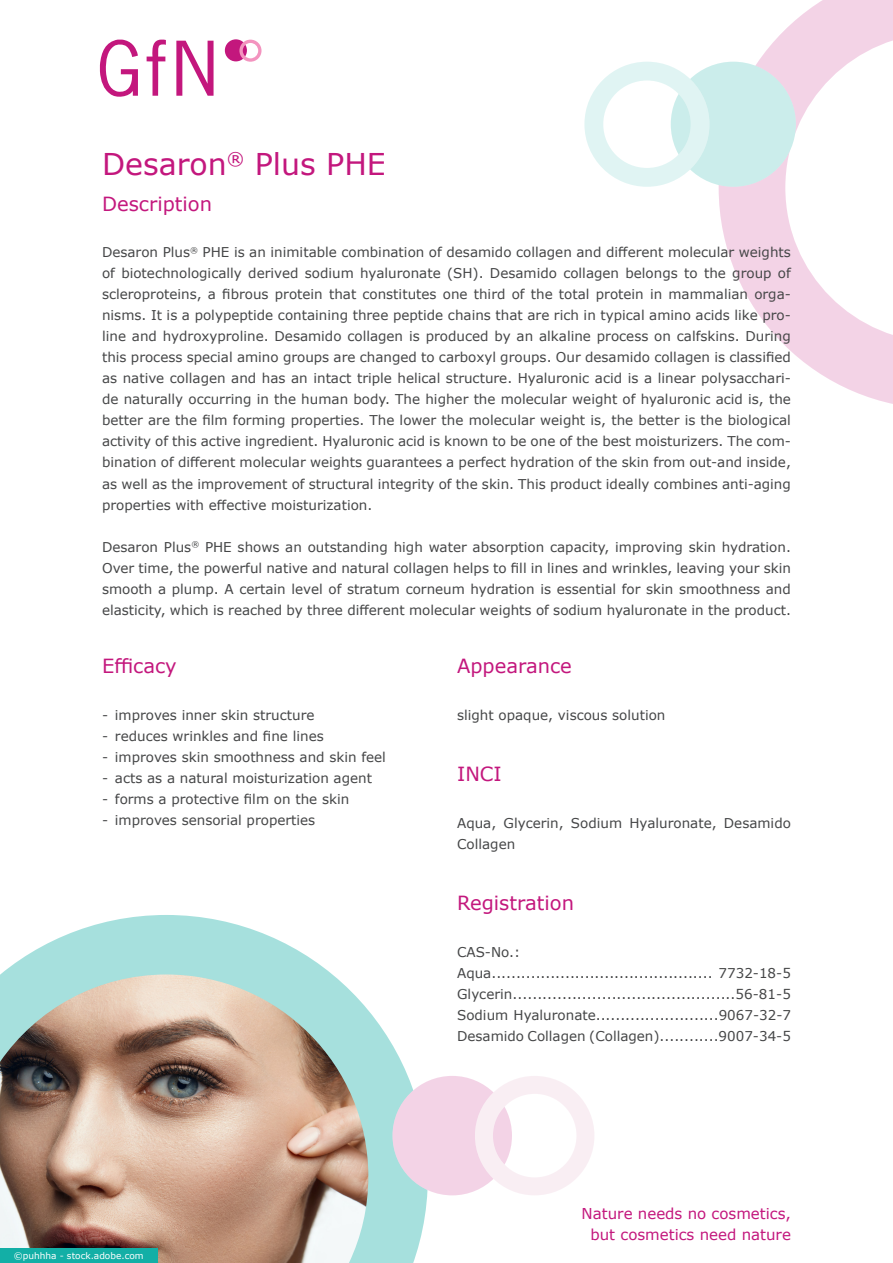
<style>
.page{position:relative;width:893px;height:1263px;background:#fff}
.page>*{position:absolute;margin:0;border:0;box-sizing:border-box;transform-origin:0 0}
.t1{font:30px "Verdana";color:#c3177d}
.t2{font:19.5px "Verdana";color:#c3177d}
.t3{font:15px/21px "Verdana";color:#c3177d;text-align:center}
.Fließtext{font:13.5px/21px "Verdana";color:#454647;text-align:justify}
.t4{font:9px "Verdana";color:#fff}
</style>
<div class="page">
<svg style="left:719px;top:0;width:174px;height:404px"></svg>
<div style="left:671px;top:62px;width:125px;height:125px;background:#cbedeb;border-radius:50%"></div>
<svg style="left:584px;top:62px;width:125px;height:125px"></svg>
<svg style="left:1px;top:915px;width:427px;height:348px;fill:#a6e0dd"></svg>
<div style="left:392px;top:1076px;width:120px;height:119px;background:#f3d3e6;border-radius:50%"></div>
<svg style="left:475px;top:1076px;width:119px;height:119px"></svg>
<svg style="left:100px;top:40px;width:38px;height:57px"></svg>
<svg style="left:147px;top:40px;width:19px;height:56px"></svg>
<svg style="left:176px;top:41px;width:38px;height:55px"></svg>
<div style="left:225px;top:39px;width:22px;height:22px;background:#c3177d;border-radius:50%"></div>
<svg style="left:239px;top:40px;width:22px;height:22px"></svg>
<img style="left:0;top:974px;width:368px;height:289px">
<div style="left:0;top:1248px;width:157px;height:15px;background:#13afa6"></div>
<h1 class="t1" style="left:102px;top:143px;width:285px">Desaron<sup>®</sup> Plus PHE</h1>
<h2 class="t2" style="left:102px;top:190px;width:111px">Description</h2>
<p class="Fließtext" style="left:102px;top:242px;width:690px">Desaron Plus<sup>®</sup> PHE is an inimitable combination of desamido collagen and different molecular weights of biotechnologically derived sodium hyaluronate (SH). Desamido collagen belongs to the group of scleroproteins, a fibrous protein that constitutes one third of the total protein in mammalian orga&shy;nisms. It is a polypeptide containing three peptide chains that are rich in typical amino acids like pro&shy;line and hydroxyproline. Desamido collagen is produced by an alkaline process on calfskins. During this process special amino groups are changed to carboxyl groups. Our desamido collagen is classified as native collagen and has an intact triple helical structure. Hyaluronic acid is a linear polysacchari&shy;de naturally occurring in the human body. The higher the molecular weight of hyaluronic acid is, the better are the film forming properties. The lower the molecular weight is, the better is the biological activity of this active ingredient. Hyaluronic acid is known to be one of the best moisturizers. The com&shy;bination of different molecular weights guarantees a perfect hydration of the skin from out-and inside, as well as the improvement of structural integrity of the skin. This product ideally combines anti-aging properties with effective moisturization.</p>
<p class="Fließtext" style="left:102px;top:536px;width:690px">Desaron Plus<sup>®</sup> PHE shows an outstanding high water absorption capacity, improving skin hydration.<br>Over time, the powerful native and natural collagen helps to fill in lines and wrinkles, leaving your skin smooth a plump. A certain level of stratum corneum hydration is essential for skin smoothness and elasticity, which is reached by three different molecular weights of sodium hyaluronate in the product.</p>
<h2 class="t2" style="left:102px;top:652px;width:76px">Efficacy</h2>
<p class="Fließtext" style="left:102px;top:704px;width:214px">- improves inner skin structure</p>
<p class="Fließtext" style="left:102px;top:725px;width:223px">- reduces wrinkles and fine lines</p>
<p class="Fließtext" style="left:102px;top:746px;width:285px">- improves skin smoothness and skin feel</p>
<p class="Fließtext" style="left:102px;top:767px;width:271px">- acts as a natural moisturization agent</p>
<p class="Fließtext" style="left:102px;top:788px;width:249px">- forms a protective film on the skin</p>
<p class="Fließtext" style="left:102px;top:809px;width:215px">- improves sensorial properties</p>
<h2 class="t4" style="left:14px;top:1249px;width:131px">©puhhha - stock.adobe.com</h2>
<h2 class="t2" style="left:457px;top:652px;width:116px">Appearance</h2>
<p class="Fließtext" style="left:457px;top:704px;width:210px">slight opaque, viscous solution</p>
<h2 class="t2" style="left:457px;top:761px;width:46px">INCI</h2>
<p class="Fließtext" style="left:457px;top:812px;width:335px">Aqua, Glycerin, Sodium Hyaluronate, Desamido<br>Collagen</p>
<h2 class="t2" style="left:457px;top:890px;width:118px">Registration</h2>
<p class="Fließtext" style="left:457px;top:941px;width:65px">CAS-No.:</p>
<p class="Fließtext" style="left:457px;top:962px;width:335px">Aqua............................................. 7732-18-5</p>
<p class="Fließtext" style="left:457px;top:983px;width:335px">Glycerin.............................................56-81-5</p>
<p class="Fließtext" style="left:457px;top:1004px;width:335px">Sodium Hyaluronate.........................9067-32-7</p>
<p class="Fließtext" style="left:457px;top:1025px;width:335px">Desamido Collagen (Collagen)............9007-34-5</p>
<p class="t3" style="left:582px;top:1203px;width:211px">Nature needs no cosmetics, but cosmetics need nature</p>
</div>
